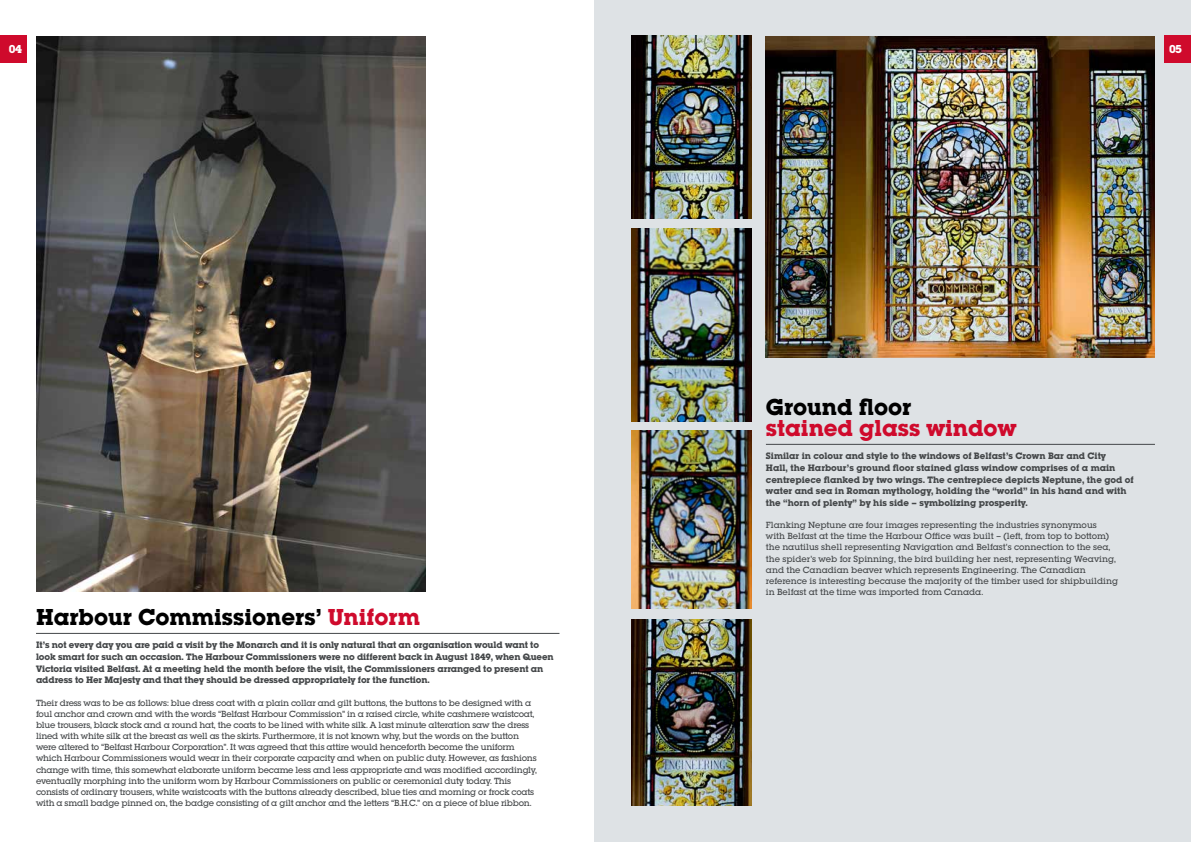
<style>
.page{position:relative;width:1191px;height:842px;background:#fff}
.page>*{position:absolute;margin:0;border:0;box-sizing:border-box;transform-origin:0 0}
.t1{font:700 24px "Lubalin Graph Itc T";color:#000}
.t2{font:700 24px "Lubalin Graph Itc T";color:#cf0a2c}
.t3{font:700 12px "Lubalin Graph Itc T";color:#fff}
.t4{font:700 9.7px/11.6px "Lubalin Graph Itc T";letter-spacing:-.01em;color:#444749}
.t5{font:500 9.3px/11.2px "Lubalin Graph Itc T";letter-spacing:-.02em;color:#444749}
.t6{font:500 9.3px/11.2px "Lubalin Graph Itc T";color:#444749}
.s1{color:#cf0a2c}
</style>
<div class="page">
<div style="left:594px;top:0;width:597px;height:842px;background:#dee2e5"></div>
<hr style="left:766px;top:444px;width:389px;height:1px;background:#444749">
<img style="left:766px;top:36px;width:389px;height:321px">
<img style="left:631px;top:35px;width:120px;height:184px">
<img style="left:631px;top:619px;width:120px;height:187px">
<img style="left:631px;top:431px;width:120px;height:178px">
<img style="left:631px;top:229px;width:120px;height:192px">
<div style="left:1164px;top:35px;width:27px;height:28px;background:#cf0a2c"></div>
<div style="left:0;top:35px;width:27px;height:28px;background:#cf0a2c"></div>
<img style="left:36px;top:36px;width:389px;height:555px">
<hr style="left:36px;top:633px;width:523px;height:1px;background:#444749">
<p class="t3" style="left:9px;top:42px;width:14px">04</p>
<p class="t3" style="left:1169px;top:42px;width:14px">05</p>
<h1 class="t1" style="left:36px;top:602px;width:385px">Harbour Commissioners’ <span class="s1">Uniform</span></h1>
<p class="t4" style="left:36px;top:639px;width:519px">It’s not every day you are paid a visit by the Monarch and it is only natural that an organisation would want to look smart for such an occasion. The Harbour Commissioners were no different back in August 1849, when Queen Victoria visited Belfast. At a meeting held the month before the visit, the Commissioners arranged to present an address to Her Majesty and that they should be dressed appropriately for the function.</p>
<p class="t5" style="left:36px;top:697px;width:502px">Their dress was to be as follows: blue dress coat with a plain collar and gilt buttons, the buttons to be designed with a foul anchor and crown and with the words “Belfast Harbour Commission” in a raised circle, white cashmere waistcoat, blue trousers, black stock and a round hat, the coats to be lined with white silk. A last minute alteration saw the dress lined with white silk at the breast as well as the skirts. Furthermore, it is not known why, but the words on the button were altered to “Belfast Harbour Corporation”. It was agreed that this attire would henceforth become the uniform which Harbour Commissioners would wear in their corporate capacity and when on public duty. However, as fashions change with time, this somewhat elaborate uniform became less and less appropriate and was modified accordingly, eventually morphing into the uniform worn by Harbour Commissioners on public or ceremonial duty today. This consists of ordinary trousers, white waistcoats with the buttons already described, blue ties and morning or frock coats with a small badge pinned on, the badge consisting of a gilt anchor and the letters “B.H.C.” on a piece of blue ribbon.</p>
<h1 class="t1" style="left:766px;top:392px;width:147px">Ground floor</h1>
<h1 class="t2" style="left:766px;top:413px;width:252px">stained glass window</h1>
<p class="t4" style="left:766px;top:450px;width:369px">Similar in colour and style to the windows of Belfast’s Crown Bar and City<br>Hall, the Harbour’s ground floor stained glass window comprises of a main centrepiece flanked by two wings. The centrepiece depicts Neptune, the god of water and sea in Roman mythology, holding the “world” in his hand and with the “horn of plenty” by his side – symbolizing prosperity.</p>
<p class="t6" style="left:766px;top:519px;width:354px">Flanking Neptune are four images representing the industries synonymous with Belfast at the time the Harbour Office was built – (left, from top to bottom) the nautilus shell representing Navigation and Belfast’s connection to the sea, the spider’s web for Spinning, the bird building her nest, representing Weaving, and the Canadian beaver which represents Engineering. The Canadian reference is interesting because the majority of the timber used for shipbuilding in Belfast at the time was imported from Canada.</p>
</div>
